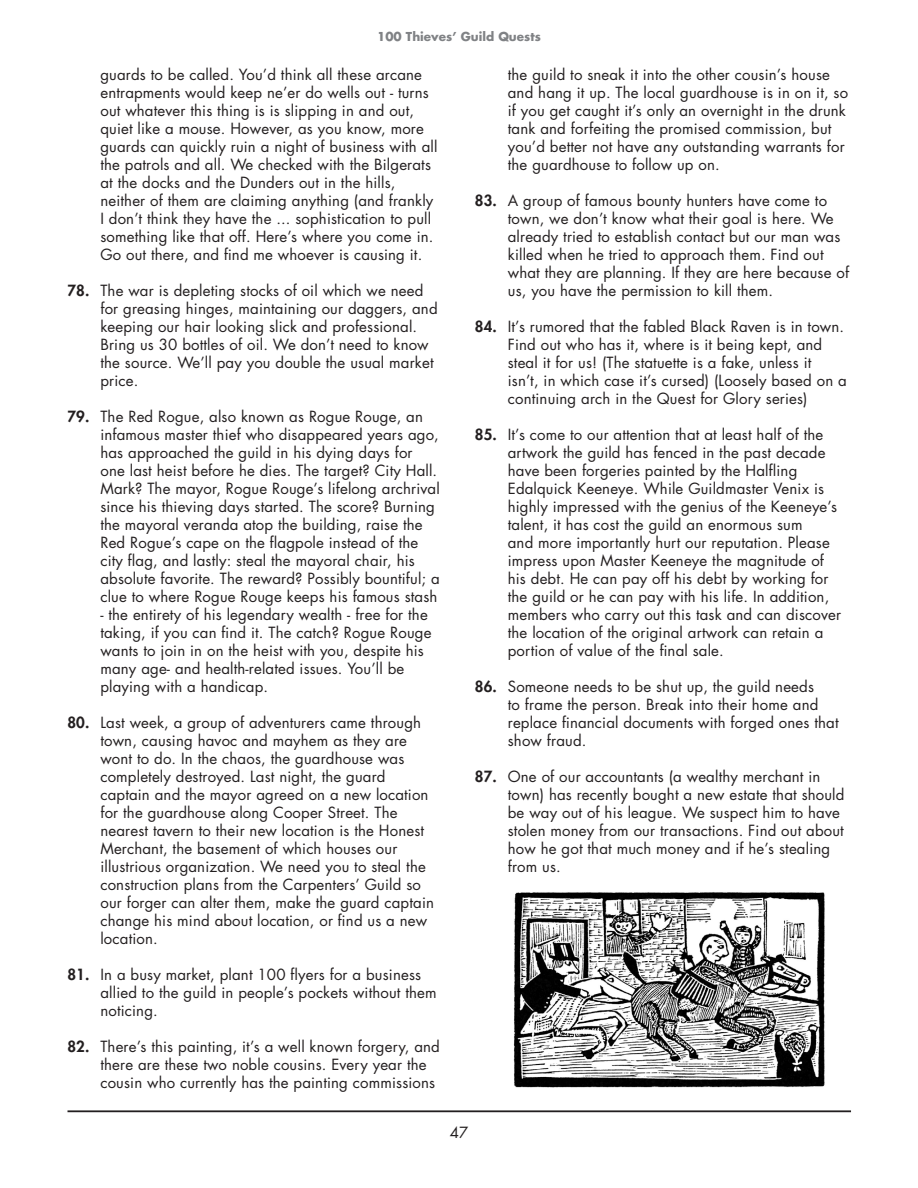
<style>
.page{position:relative;width:918px;height:1188px;background:#fff}
.page>*{position:absolute;margin:0;border:0;box-sizing:border-box;transform-origin:0 0}
.t1{font:15px/18px "Futura Std";letter-spacing:.01em;color:#231f20}
.t2{font:800 15px "Futura Std";letter-spacing:.01em;color:#231f20}
.t3{font:700 12px "Futura Std";color:#808285}
</style>
<div class="page">
<hr style="left:68px;top:1110px;width:783px;height:2px;background:#231f20">
<img style="left:513px;top:892px;width:312px;height:196px">
<p class="t2" style="left:68px;top:281px;width:23px">78.</p>
<p class="t2" style="left:68px;top:407px;width:23px">79.</p>
<p class="t2" style="left:68px;top:713px;width:23px">80.</p>
<p class="t2" style="left:68px;top:965px;width:23px">81.</p>
<p class="t2" style="left:68px;top:1037px;width:23px">82.</p>
<p class="t3" style="left:377px;top:28px;width:165px">100 Thieves’ Guild Quests</p>
<p class="t1" style="left:100px;top:66px;width:339px">guards to be called. You’d think all these arcane entrapments would keep ne’er do wells out - turns out whatever this thing is is slipping in and out, quiet like a mouse. However, as you know, more guards can quickly ruin a night of business with all the patrols and all. We checked with the Bilgerats at the docks and the Dunders out in the hills, neither of them are claiming anything (and frankly I don’t think they have the ... sophistication to pull something like that off. Here’s where you come in.<br>Go out there, and find me whoever is causing it.</p>
<p class="t1" style="left:100px;top:282px;width:339px">The war is depleting stocks of oil which we need for greasing hinges, maintaining our daggers, and keeping our hair looking slick and professional.<br>Bring us 30 bottles of oil. We don’t need to know the source. We’ll pay you double the usual market price.</p>
<p class="t1" style="left:100px;top:408px;width:341px">The Red Rogue, also known as Rogue Rouge, an infamous master thief who disappeared years ago, has approached the guild in his dying days for one last heist before he dies. The target? City Hall.<br>Mark? The mayor, Rogue Rouge’s lifelong archrival since his thieving days started. The score? Burning the mayoral veranda atop the building, raise the Red Rogue’s cape on the flagpole instead of the city flag, and lastly: steal the mayoral chair, his absolute favorite. The reward? Possibly bountiful; a clue to where Rogue Rouge keeps his famous stash</p>
<p class="t1" style="left:100px;top:606px;width:333px">- the entirety of his legendary wealth - free for the taking, if you can find it. The catch? Rogue Rouge wants to join in on the heist with you, despite his many age- and health-related issues. You’ll be playing with a handicap.</p>
<p class="t1" style="left:100px;top:714px;width:335px">Last week, a group of adventurers came through town, causing havoc and mayhem as they are wont to do. In the chaos, the guardhouse was completely destroyed. Last night, the guard captain and the mayor agreed on a new location for the guardhouse along Cooper Street. The nearest tavern to their new location is the Honest Merchant, the basement of which houses our illustrious organization. We need you to steal the construction plans from the Carpenters’ Guild so our forger can alter them, make the guard captain change his mind about location, or find us a new location.</p>
<p class="t1" style="left:100px;top:966px;width:338px">In a busy market, plant 100 flyers for a business allied to the guild in people’s pockets without them noticing.</p>
<p class="t1" style="left:100px;top:1038px;width:341px">There’s this painting, it’s a well known forgery, and there are these two noble cousins. Every year the cousin who currently has the painting commissions</p>
<p class="t2" style="left:475px;top:191px;width:23px">83.</p>
<p class="t2" style="left:475px;top:317px;width:23px">84.</p>
<p class="t2" style="left:475px;top:425px;width:23px">85.</p>
<p class="t2" style="left:475px;top:677px;width:23px">86.</p>
<p class="t2" style="left:475px;top:767px;width:23px">87.</p>
<p class="t1" style="left:508px;top:66px;width:342px">the guild to sneak it into the other cousin’s house and hang it up. The local guardhouse is in on it, so if you get caught it’s only an overnight in the drunk tank and forfeiting the promised commission, but you’d better not have any outstanding warrants for the guardhouse to follow up on.</p>
<p class="t1" style="left:508px;top:192px;width:343px">A group of famous bounty hunters have come to town, we don’t know what their goal is here. We already tried to establish contact but our man was killed when he tried to approach them. Find out what they are planning. If they are here because of us, you have the permission to kill them.</p>
<p class="t1" style="left:508px;top:318px;width:341px">It’s rumored that the fabled Black Raven is in town.<br>Find out who has it, where is it being kept, and steal it for us! (The statuette is a fake, unless it<br>isn’t, in which case it’s cursed) (Loosely based on a continuing arch in the Quest for Glory series)</p>
<p class="t1" style="left:508px;top:426px;width:335px">It’s come to our attention that at least half of the artwork the guild has fenced in the past decade have been forgeries painted by the Halfling Edalquick Keeneye. While Guildmaster Venix is highly impressed with the genius of the Keeneye’s talent, it has cost the guild an enormous sum<br>and more importantly hurt our reputation. Please impress upon Master Keeneye the magnitude of his debt. He can pay off his debt by working for the guild or he can pay with his life. In addition, members who carry out this task and can discover the location of the original artwork can retain a portion of value of the final sale.</p>
<p class="t1" style="left:508px;top:678px;width:332px">Someone needs to be shut up, the guild needs<br>to frame the person. Break into their home and replace financial documents with forged ones that show fraud.</p>
<p class="t1" style="left:508px;top:768px;width:338px">One of our accountants (a wealthy merchant in town) has recently bought a new estate that should be way out of his league. We suspect him to have stolen money from our transactions. Find out about how he got that much money and if he’s stealing from us.</p>
<p class="t1" style="left:450px;top:1124px;width:20px">47</p>
</div>
